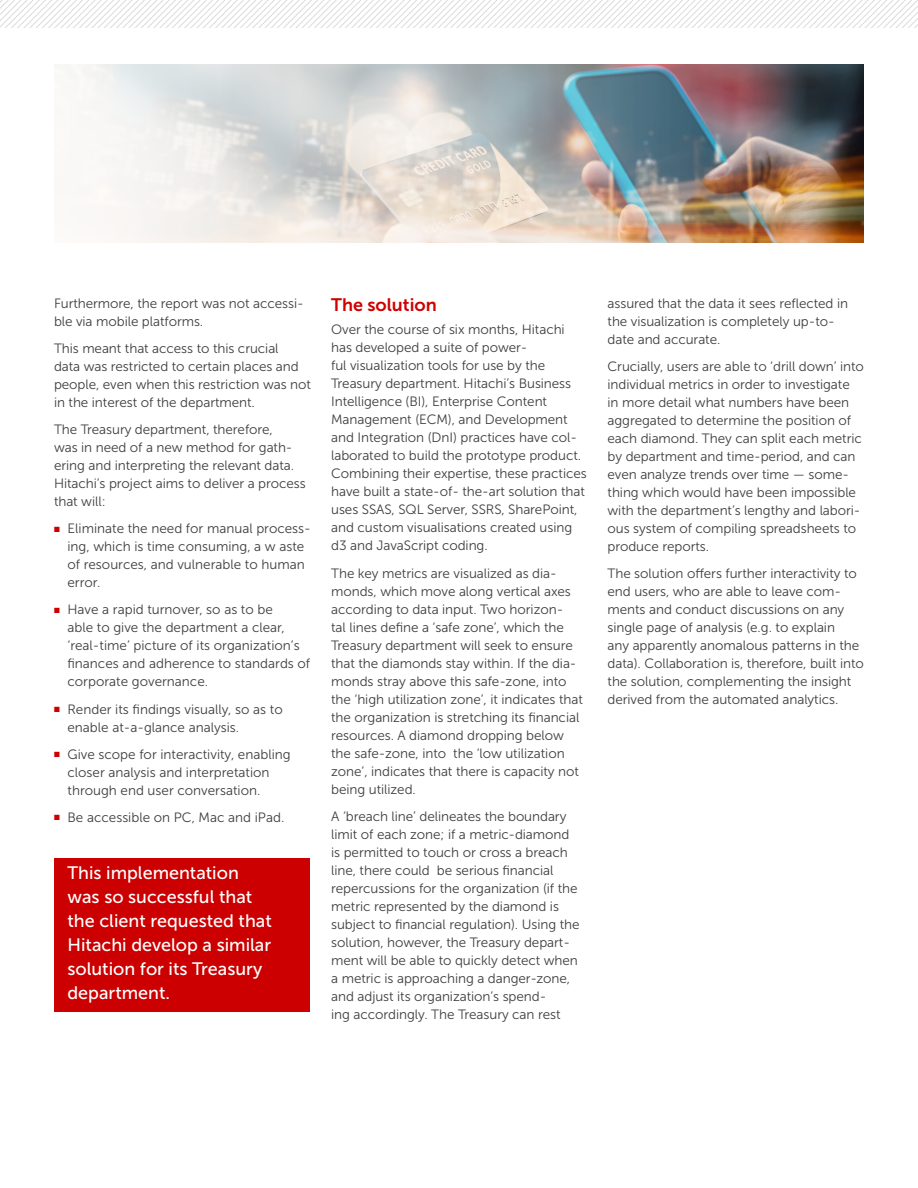
<style>
.page{position:relative;width:918px;height:1188px;background:#fff}
.page>*{position:absolute;margin:0;border:0;box-sizing:border-box;transform-origin:0 0}
.Quote_Inside_Pages{font:18px/24px "Museo Sans 500";color:#fff}
.Primary_Subhead{font:18px "Museo Sans 700";color:#cf0000}
.Body{font:13.5px/18px "Museo Sans 300";letter-spacing:-.005em;color:#3e3e3f}
.s1{color:#c00}
</style>
<div class="page">
<svg style="left:0;top:0;width:918px;height:27px"></svg>
<img style="left:83px;top:65px;width:781px;height:178px">
<div style="left:54px;top:859px;width:255px;height:153px;background:#c00"></div>
<p class="Body" style="left:54px;top:294px;width:251px">Furthermore, the report was not accessi&shy;ble via mobile platforms.</p>
<p class="Body" style="left:54px;top:339px;width:258px">This meant that access to this crucial<br>data was restricted to certain places and people, even when this restriction was not in the interest of the department.</p>
<p class="Body" style="left:54px;top:420px;width:253px">The Treasury department, therefore,<br>was in need of a new method for gath&shy;ering and interpreting the relevant data.<br>Hitachi’s project aims to deliver a process that will:</p>
<p class="Body" style="left:68px;top:520px;width:245px;text-indent:-14px"><span class="s1">■</span> Eliminate the need for manual process&shy;ing, which is time consuming, a w aste of resources, and vulnerable to human error.</p>
<p class="Body" style="left:68px;top:601px;width:244px;text-indent:-14px"><span class="s1">■</span> Have a rapid turnover, so as to be<br>able to give the department a clear, ‘real-time’ picture of its organization’s finances and adherence to standards of corporate governance.</p>
<p class="Body" style="left:68px;top:700px;width:217px;text-indent:-14px"><span class="s1">■</span> Render its findings visually, so as to enable at-a-glance analysis.</p>
<p class="Body" style="left:68px;top:745px;width:225px;text-indent:-14px"><span class="s1">■</span> Give scope for interactivity, enabling closer analysis and interpretation through end user conversation.</p>
<p class="Body" style="left:54px;top:808px;width:232px"><span class="s1">■</span> Be accessible on PC, Mac and iPad.</p>
<p class="Quote_Inside_Pages" style="left:68px;top:861px;width:206px">This implementation was so successful that the client requested that<br>Hitachi develop a similar solution for its Treasury department.</p>
<p class="Primary_Subhead" style="left:331px;top:295px;width:107px">The solution</p>
<p class="Body" style="left:331px;top:321px;width:257px">Over the course of six months, Hitachi has developed a suite of power-<br>ful visualization tools for use by the Treasury department. Hitachi’s Business Intelligence (BI), Enterprise Content Management (ECM), and Development and Integration (DnI) practices have col&shy;laborated to build the prototype product.<br>Combining their expertise, these practices have built a state-of- the-art solution that uses SSAS, SQL Server, SSRS, SharePoint, and custom visualisations created using d3 and JavaScript coding.</p>
<p class="Body" style="left:331px;top:564px;width:253px">The key metrics are visualized as dia&shy;monds, which move along vertical axes according to data input. Two horizon-<br>tal lines define a ‘safe zone’, which the Treasury department will seek to ensure that the diamonds stay within. If the dia&shy;monds stray above this safe-zone, into the ‘high utilization zone’, it indicates that the organization is stretching its financial resources. A diamond dropping below the safe-zone, into the ‘low utilization zone’, indicates that there is capacity not being utilized.</p>
<p class="Body" style="left:331px;top:807px;width:250px">A ‘breach line’ delineates the boundary limit of each zone; if a metric-diamond is permitted to touch or cross a breach line, there could be serious financial repercussions for the organization (if the metric represented by the diamond is subject to financial regulation). Using the solution, however, the Treasury depart&shy;ment will be able to quickly detect when a metric is approaching a danger-zone, and adjust its organization’s spend-<br>ing accordingly. The Treasury can rest</p>
<p class="Body" style="left:608px;top:294px;width:242px">assured that the data it sees reflected in the visualization is completely up-to&shy;date and accurate.</p>
<p class="Body" style="left:608px;top:357px;width:258px">Crucially, users are able to ‘drill down’ into individual metrics in order to investigate in more detail what numbers have been aggregated to determine the position of each diamond. They can split each metric by department and time-period, and can even analyze trends over time — some&shy;thing which would have been impossible with the department’s lengthy and labori&shy;ous system of compiling spreadsheets to produce reports.</p>
<p class="Body" style="left:608px;top:564px;width:258px">The solution offers further interactivity to end users, who are able to leave com&shy;ments and conduct discussions on any single page of analysis (e.g. to explain<br>any apparently anomalous patterns in the data). Collaboration is, therefore, built into the solution, complementing the insight derived from the automated analytics.</p>
</div>
